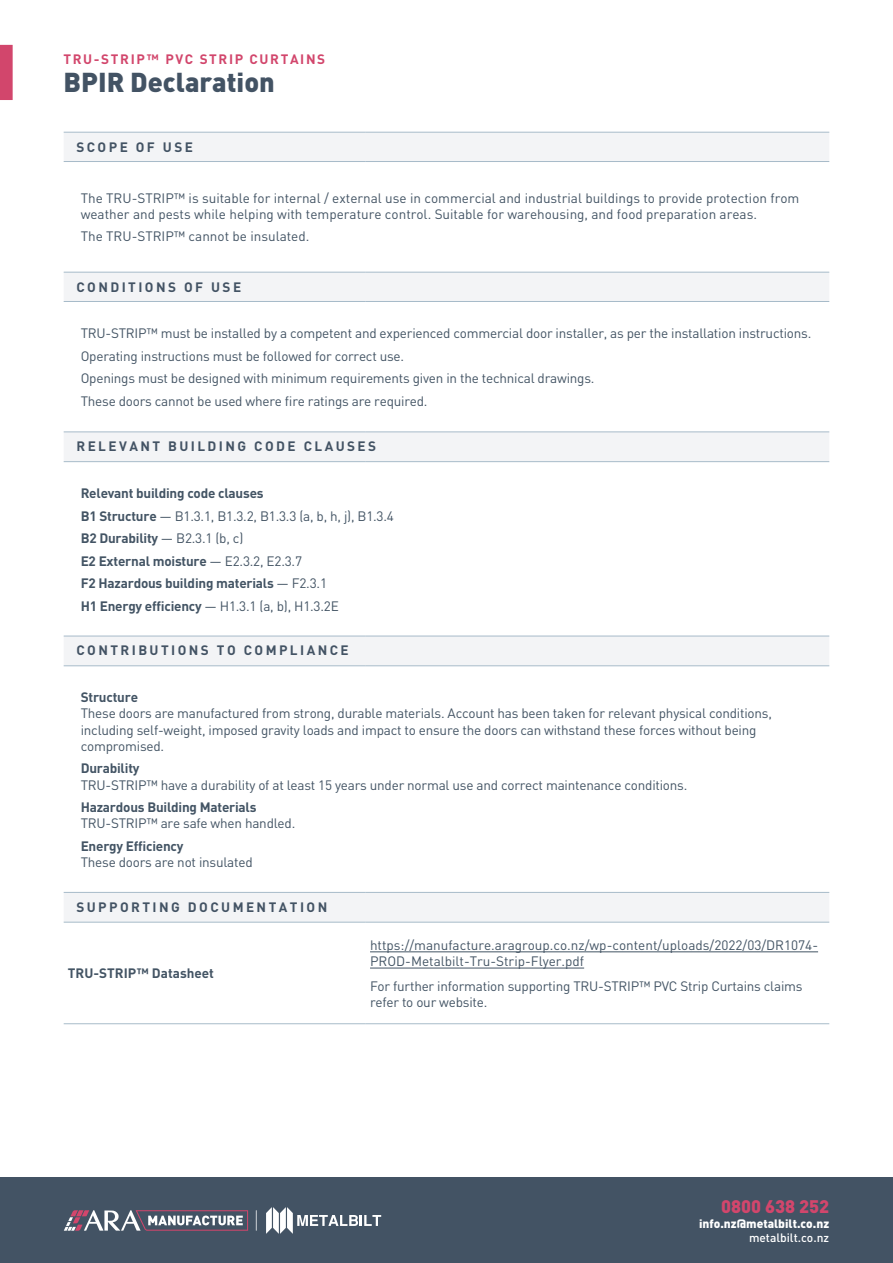
<style>
.page{position:relative;width:893px;height:1263px;background:#fff}
.page>*{position:absolute;margin:0;border:0;box-sizing:border-box;transform-origin:0 0}
.t1{font:900 27px "DIN";color:#435364}
.t2{font:900 18px "DIN";color:#d2466c}
.t3{font:13.5px/16.2px "DIN";letter-spacing:-.015em;color:#435464}
.t4{font:700 13.5px/22.5px "DIN";letter-spacing:-.015em;color:#435464}
.t5{font:700 13.5px "DIN";letter-spacing:.18em;color:#435364}
.t6{font:700 13.5px "DIN";letter-spacing:.12em;color:#d2466c}
.t7{font:900 12px "DIN";color:#fff}
.t8{font:500 12px "DIN";color:#fff}
.s1{font-weight:400}
</style>
<div class="page">
<div style="left:0;top:1178px;width:893px;height:85px;background:#435364"></div>
<svg style="left:266px;top:1207px;width:115px;height:27px"></svg>
<svg style="left:65px;top:1210px;width:183px;height:21px"></svg>
<svg style="left:256px;top:1210px;width:1px;height:21px"></svg>
<svg style="left:0;top:45px;width:13px;height:55px"></svg>
<svg style="left:64px;top:133px;width:765px;height:328px"></svg>
<svg style="left:64px;top:637px;width:765px;height:285px"></svg>
<hr style="left:64px;top:301px;width:302px;height:1px;background:#a7bbc9">
<hr style="left:366px;top:301px;width:463px;height:1px;background:#a7bbc9">
<hr style="left:64px;top:132px;width:302px;height:1px;background:#a7bbc9">
<hr style="left:366px;top:132px;width:463px;height:1px;background:#a7bbc9">
<hr style="left:64px;top:161px;width:302px;height:1px;background:#a7bbc9">
<hr style="left:366px;top:161px;width:463px;height:1px;background:#a7bbc9">
<hr style="left:64px;top:272px;width:302px;height:1px;background:#a7bbc9">
<hr style="left:366px;top:272px;width:463px;height:1px;background:#a7bbc9">
<hr style="left:64px;top:431px;width:302px;height:1px;background:#a7bbc9">
<hr style="left:366px;top:431px;width:463px;height:1px;background:#a7bbc9">
<hr style="left:64px;top:461px;width:302px;height:1px;background:#a7bbc9">
<hr style="left:366px;top:461px;width:463px;height:1px;background:#a7bbc9">
<hr style="left:64px;top:636px;width:302px;height:1px;background:#a7bbc9">
<hr style="left:366px;top:636px;width:463px;height:1px;background:#a7bbc9">
<hr style="left:64px;top:665px;width:302px;height:1px;background:#a7bbc9">
<hr style="left:366px;top:665px;width:463px;height:1px;background:#a7bbc9">
<hr style="left:64px;top:892px;width:302px;height:1px;background:#a7bbc9">
<hr style="left:366px;top:892px;width:463px;height:1px;background:#a7bbc9">
<hr style="left:64px;top:922px;width:302px;height:1px;background:#a7bbc9">
<hr style="left:366px;top:922px;width:463px;height:1px;background:#a7bbc9">
<hr style="left:64px;top:1023px;width:302px;height:1px;background:#a7bbc9">
<hr style="left:366px;top:1023px;width:463px;height:1px;background:#a7bbc9">
<hr style="left:370px;top:951px;width:448px;height:1px;background:#435464">
<hr style="left:370px;top:968px;width:214px;height:1px;background:#435464">
<p class="t6" style="left:64px;top:50px;width:263px">TRU-STRIP™ PVC STRIP CURTAINS</p>
<h1 class="t1" style="left:64px;top:64px;width:213px">BPIR Declaration</h1>
<p class="t5" style="left:76px;top:139px;width:118px">SCOPE OF USE</p>
<p class="t3" style="left:81px;top:189px;width:720px">The TRU-STRIP™️ is suitable for internal / external use in commercial and industrial buildings to provide protection from weather and pests while helping with temperature control. Suitable for warehousing, and food preparation areas.</p>
<p class="t3" style="left:81px;top:228px;width:230px">The TRU-STRIP™️ cannot be insulated.</p>
<p class="t5" style="left:76px;top:279px;width:166px">CONDITIONS OF USE</p>
<p class="t3" style="left:81px;top:322px;width:732px;line-height:22.5px">TRU-STRIP™️ must be installed by a competent and experienced commercial door installer, as per the installation instructions.<br>Operating instructions must be followed for correct use.<br>Openings must be designed with minimum requirements given in the technical drawings.<br>These doors cannot be used where fire ratings are required.</p>
<p class="t5" style="left:76px;top:438px;width:301px">RELEVANT BUILDING CODE CLAUSES</p>
<p class="t4" style="left:81px;top:481px;width:315px">Relevant building code clauses<br>B1 Structure <span class="s1">— B1.3.1, B1.3.2, B1.3.3 (a, b, h, j), B1.3.4<br></span>B2 Durability <span class="s1">— B2.3.1 (b, c)<br></span>E2 External moisture <span class="s1">— E2.3.2, E2.3.7<br></span>F2 Hazardous building materials <span class="s1">— F2.3.1<br></span>H1 Energy efficiency <span class="s1">— H1.3.1 (a, b), H1.3.2E</span></p>
<p class="t5" style="left:76px;top:642px;width:274px">CONTRIBUTIONS TO COMPLIANCE</p>
<p class="t4" style="left:81px;top:685px;width:59px">Structure</p>
<p class="t3" style="left:81px;top:705px;width:693px">These doors are manufactured from strong, durable materials. Account has been taken for relevant physical conditions, including self-weight, imposed gravity loads and impact to ensure the doors can withstand these forces without being compromised.</p>
<p class="t4" style="left:81px;top:757px;width:60px">Durability</p>
<p class="t3" style="left:81px;top:776px;width:608px">TRU-STRIP™️ have a durability of at least 15 years under normal use and correct maintenance conditions.</p>
<p class="t4" style="left:81px;top:795px;width:177px">Hazardous Building Materials</p>
<p class="t3" style="left:81px;top:815px;width:216px">TRU-STRIP™️ are safe when handled.</p>
<p class="t4" style="left:81px;top:834px;width:104px">Energy Efficiency</p>
<p class="t3" style="left:81px;top:854px;width:173px">These doors are not insulated</p>
<p class="t5" style="left:76px;top:898px;width:252px">SUPPORTING DOCUMENTATION</p>
<p class="t4" style="left:68px;top:962px;width:148px">TRU-STRIP™ Datasheet</p>
<p class="t3" style="left:370px;top:936px;width:450px">https://manufacture.aragroup.co.nz/wp-content/uploads/2022/03/DR1074-<br>PROD-Metalbilt-Tru-Strip-Flyer.pdf</p>
<p class="t3" style="left:370px;top:977px;width:434px">For further information supporting TRU-STRIP™ PVC Strip Curtains claims refer to our website.</p>
<h2 class="t2" style="left:721px;top:1195px;width:110px">0800 638 252</h2>
<p class="t7" style="left:699px;top:1215px;width:132px">info.nz@metalbilt.co.nz</p>
<p class="t8" style="left:749px;top:1230px;width:82px">metalbilt.co.nz</p>
</div>
